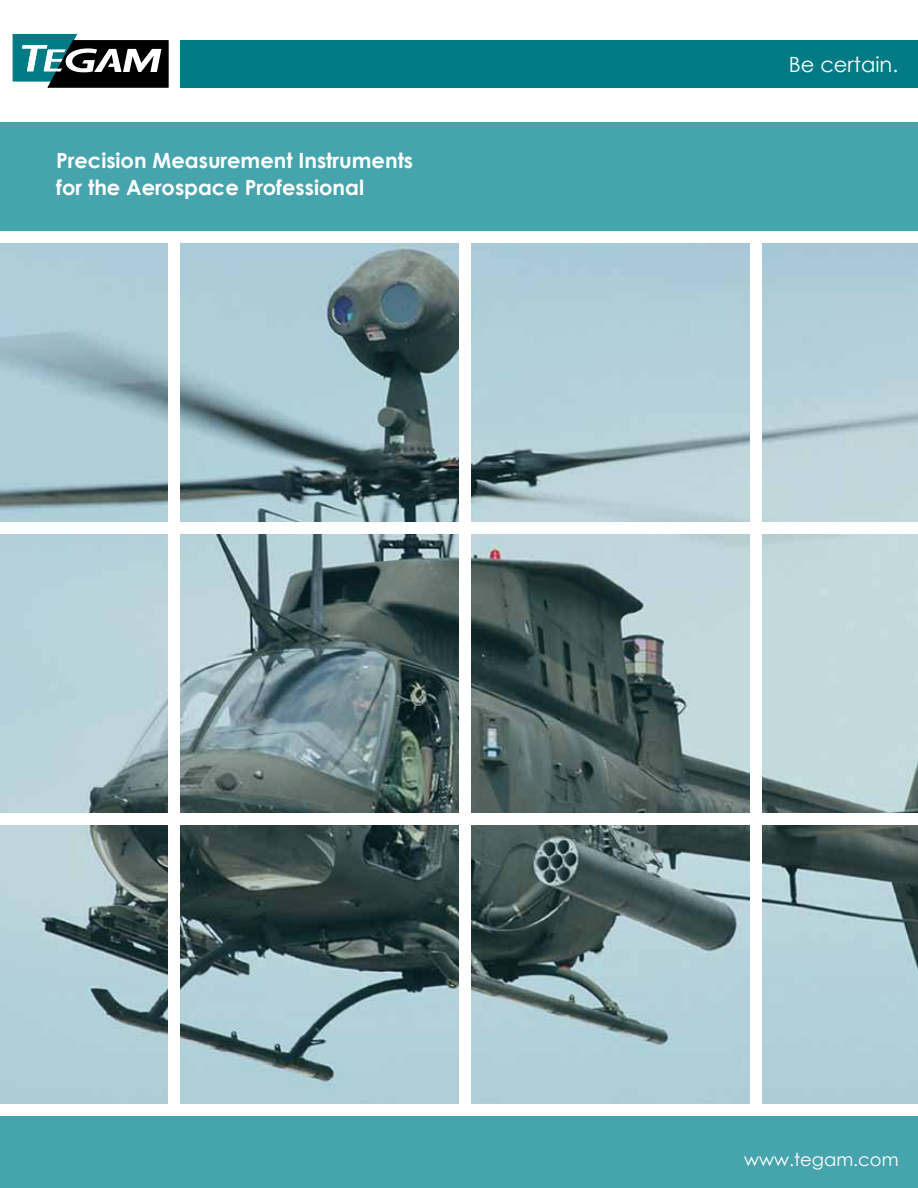
<style>
.page{position:relative;width:918px;height:1188px;background:#fff}
.page>*{position:absolute;margin:0;border:0;box-sizing:border-box;transform-origin:0 0}
.t1{font:700 21px/27px "Century Gothic";color:#fff}
.t2{font:21px "Century Gothic";color:#fff}
.t3{font:18px "Century Gothic";color:#fff}
</style>
<div class="page">
<div style="left:0;top:1110px;width:918px;height:78px;background:#46a4ad"></div>
<img style="left:0;top:243px;width:918px;height:861px">
<div style="left:0;top:122px;width:918px;height:114px;background:#46a4ad"></div>
<div style="left:180px;top:40px;width:738px;height:48px;background:#007b85"></div>
<svg style="left:12px;top:34px;width:157px;height:54px"></svg>
<div style="left:169px;top:239px;width:11px;height:871px;background:#fff"></div>
<div style="left:459px;top:239px;width:11px;height:871px;background:#fff"></div>
<div style="left:750px;top:239px;width:11px;height:868px;background:#fff"></div>
<div style="left:0;top:523px;width:918px;height:11px;background:#fff"></div>
<div style="left:0;top:232px;width:918px;height:11px;background:#fff"></div>
<div style="left:0;top:813px;width:918px;height:11px;background:#fff"></div>
<div style="left:0;top:1104px;width:918px;height:11px;background:#fff"></div>
<p class="t1" style="left:56px;top:146px;width:359px">Precision Measurement Instruments for the Aerospace Professional</p>
<p class="t2" style="left:789px;top:52px;width:111px">Be certain.</p>
<p class="t3" style="left:744px;top:1149px;width:156px">www.tegam.com</p>
</div>
